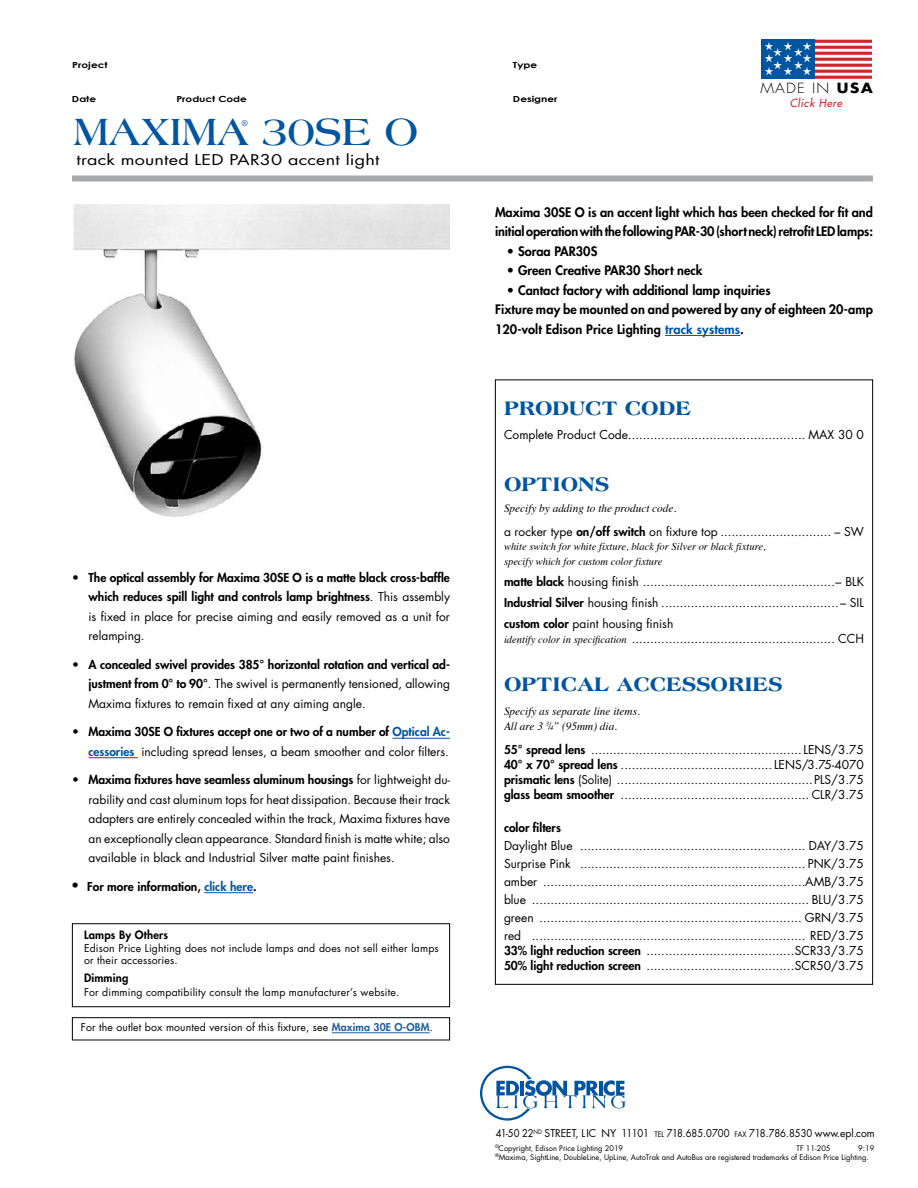
<style>
.page{position:relative;width:918px;height:1188px;background:#fff}
.page>*{position:absolute;margin:0;border:0;box-sizing:border-box;transform-origin:0 0}
.t1{font:700 40.65px "Americana";color:#0055a1}
.t2{font:800 21px "Americana";color:#0055a1}
.t3{font:14.4px "Futura";letter-spacing:.01em;color:#000;scale:1.25 1}
.t4{font:300 13.65px "Futura";letter-spacing:.08em;color:#000;scale:1.11 1}
.t5{font:800 12.75px/19.5px "Futura";color:#000}
.t6{font:12px/19.5px "Futura";color:#000;text-align:justify}
.t7{font:800 12px/19.5px "Futura";color:#000;text-align:justify}
.t8{font:italic 11.25px/15px "Times";color:#000}
.t9{font:800 11.25px "Futura";letter-spacing:.015em;color:#000}
.t10{font:italic 10.95px "Futura";letter-spacing:.05em;color:#d2232a}
.t11{font:10.65px/12.9px "Monotype Sorts";letter-spacing:.98em;color:#fff}
.t12{font:10.5px/12px "Futura";letter-spacing:.015em;color:#000}
.t13{font:italic 10.5px/15px "Times";color:#000}
.t14{font:10.5px "Futura";letter-spacing:.015em;color:#000;scale:.9 1}
.t15{font:700 9px "Americana";color:#0055a1}
.t16{font:700 8.4px "Century Gothic";color:#000;scale:1.25 1}
.t17{font:7.5px/9px "Futura";color:#000}
.s1{font-weight:700}
.s2{font-weight:400}
.s3{font-weight:800}
.s4{font-weight:800;color:#0055a1}
.s5{font-family:"Times";font-weight:400;font-size:18px}
.s6{color:#0055a1}
.s7{font-weight:800;color:#215e9e}
.s8{font-family:"Times";font-style:italic;font-size:10.5px}
.s9{font-size:6.6px}
.s10{font-size:7.35px}
</style>
<div class="page">
<img style="left:74px;top:204px;width:376px;height:313px">
<hr style="left:392px;top:738px;width:58px;height:1px;background:#0055a1">
<hr style="left:88px;top:757px;width:50px;height:1px;background:#0055a1">
<hr style="left:204px;top:892px;width:49px;height:1px;background:#0055a1">
<svg style="left:480px;top:1066px;width:146px;height:55px"></svg>
<div style="left:72px;top:1017px;width:378px;height:23px;border:1px solid #000"></div>
<hr style="left:332px;top:1032px;width:98px;height:1px;background:#215e9e">
<div style="left:72px;top:923px;width:378px;height:84px;border:1px solid #000"></div>
<hr style="left:665px;top:335px;width:75px;height:1px;background:#0055a1">
<div style="left:72px;top:176px;width:801px;height:6px;background:#a7a9ac"></div>
<hr style="left:814px;top:40px;width:58px;height:3px;background:#d2232a">
<hr style="left:814px;top:46px;width:58px;height:3px;background:#d2232a">
<hr style="left:814px;top:52px;width:58px;height:3px;background:#d2232a">
<hr style="left:814px;top:58px;width:58px;height:3px;background:#d2232a">
<hr style="left:814px;top:64px;width:58px;height:3px;background:#d2232a">
<hr style="left:814px;top:70px;width:58px;height:3px;background:#d2232a">
<hr style="left:814px;top:76px;width:58px;height:3px;background:#d2232a">
<div style="left:761px;top:40px;width:54px;height:39px;background:#0055a1"></div>
<p class="t16" style="left:72px;top:60px;width:30px">Project</p>
<p class="t16" style="left:72px;top:94px;width:21px">Date</p>
<p class="t16" style="left:176px;top:94px;width:58px">Product Code</p>
<p class="t16" style="left:513px;top:94px;width:37px">Designer</p>
<p class="t16" style="left:513px;top:60px;width:21px">Type</p>
<h1 class="t1" style="left:74px;top:109px;width:346px">MAXIMA 30SE O</h1>
<p class="t3" style="left:77px;top:150px;width:244px">track mounted LED PAR30 accent light</p>
<p class="t15" style="left:241px;top:118px;width:9px">®</p>
<p class="t11" style="left:765px;top:40px;width:29px">H H</p>
<p class="t11" style="left:773px;top:46px;width:10px">H<br>H</p>
<p class="t11" style="left:794px;top:46px;width:10px">H<br>H</p>
<p class="t11" style="left:765px;top:40px;width:48px;text-align:justify;text-indent:38px">H HHH HHH</p>
<p class="t10" style="left:790px;top:96px;width:54px">Click Here</p>
<p class="t4" style="left:760px;top:79px;width:103px">MADE IN <span class="s1">USA</span></p>
<p class="t7" style="left:88px;top:568px;width:363px;text-indent:-16px">• The optical assembly for Maxima 30SE O is a matte black cross-baffle which reduces spill light and controls lamp brightness<span class="s2">. This assembly is fixed in place for precise aiming and easily removed as a unit for relamping.</span></p>
<p class="t6" style="left:88px;top:655px;width:363px;text-indent:-16px"><span class="s3">• A concealed swivel provides 385° horizontal rotation and vertical ad&shy;justment from 0° to 90°</span>. The swivel is permanently tensioned, allowing Maxima fixtures to remain fixed at any aiming angle.</p>
<p class="t6" style="left:72px;top:722px;width:380px;text-align:right"><span class="s3">• Maxima 30SE O fixtures accept one or two of a number of</span> <span class="s4">Optical Ac&shy;cessories</span> including spread lenses, a beam smoother and color filters.</p>
<p class="t6" style="left:88px;top:770px;width:363px;text-indent:-16px"><span class="s3">• Maxima fixtures have seamless aluminum housings</span> for lightweight du&shy;rability and cast aluminum tops for heat dissipation. Because their track adapters are entirely concealed within the track, Maxima fixtures have an exceptionally clean appearance. Standard finish is matte white; also available in black and Industrial Silver matte paint finishes.</p>
<p class="t7" style="left:72px;top:877px;width:186px"><span class="s5">•</span> For more information, <span class="s6">click here</span>.</p>
<p class="t9" style="left:84px;top:927px;width:86px">Lamps By Others</p>
<p class="t12" style="left:84px;top:942px;width:356px">Edison Price Lighting does not include lamps and does not sell either lamps or their accessories.</p>
<p class="t9" style="left:84px;top:971px;width:46px">Dimming</p>
<p class="t12" style="left:84px;top:986px;width:317px">For dimming compatibility consult the lamp manufacturer’s website.</p>
<p class="t12" style="left:81px;top:1021px;width:354px">For the outlet box mounted version of this fixture, see <span class="s7">Maxima 30E O-OBM</span>.</p>
<p class="t5" style="left:495px;top:202px;width:380px">Maxima 30SE O is an accent light which has been checked for fit and initial operation with the following PAR-30 (short neck) retrofit LED lamps:</p>
<p class="t5" style="left:507px;top:241px;width:92px">• Soraa PAR30S</p>
<p class="t5" style="left:507px;top:260px;width:197px">• Green Creative PAR30 Short neck</p>
<p class="t5" style="left:495px;top:280px;width:380px;text-indent:12px">• Cantact factory with additional lamp inquiries<br>Fixture may be mounted on and powered by any of eighteen 20-amp<br>120-volt Edison Price Lighting <span class="s6">track systems</span>.</p>
<h2 class="t2" style="left:504px;top:396px;width:189px">PRODUCT CODE</h2>
<p class="t6" style="left:504px;top:425px;width:361px">Complete Product Code................................................ MAX 30 0</p>
<h2 class="t2" style="left:504px;top:472px;width:107px">OPTIONS</h2>
<p class="t8" style="left:504px;top:500px;width:174px">Specify by adding to the product code.</p>
<p class="t6" style="left:504px;top:522px;width:361px">a rocker type <span class="s3">on/off switch</span> on fixture top .............................. – SW</p>
<p class="t13" style="left:504px;top:538px;width:263px">white switch for white fixture, black for Silver or black fixture, specify which for custom color fixture</p>
<p class="t6" style="left:504px;top:571px;width:361px;line-height:21px"><span class="s3">matte black</span> housing finish ....................................................– BLK <span class="s3">Industrial Silver</span> housing finish ................................................ – SIL <span class="s3">custom color</span> paint housing finish</p>
<p class="t6" style="left:504px;top:628px;width:362px"><span class="s8">identify color in specification</span> ....................................................... CCH</p>
<h2 class="t2" style="left:504px;top:671px;width:280px">OPTICAL ACCESSORIES</h2>
<p class="t8" style="left:504px;top:703px;width:137px">Specify as separate line items.<br>All are 3 <sup>3</sup>/<span class="s9">4</span>” (95mm) dia.</p>
<p class="t6" style="left:504px;top:742px;width:362px;line-height:15px"><span class="s3">55° spread lens</span> ......................................................... LENS/3.75<br><span class="s3">40° x 70° spread lens</span> ......................................... LENS/3.75-4070 <span class="s3">prismatic lens</span> (Solite) .....................................................PLS/3.75 <span class="s3">glass beam smoother</span> ................................................... CLR/3.75</p>
<p class="t7" style="left:504px;top:817px;width:58px">color filters</p>
<p class="t6" style="left:504px;top:836px;width:362px;line-height:18px">Daylight Blue ............................................................. DAY/3.75<br>Surprise Pink ............................................................. PNK/3.75 amber .......................................................................AMB/3.75 blue ........................................................................... BLU/3.75 green ....................................................................... GRN/3.75 red .......................................................................... RED/3.75</p>
<p class="t6" style="left:504px;top:943px;width:361px;line-height:15px"><span class="s3">33% light reduction screen</span> ........................................SCR33/3.75<br><span class="s3">50% light reduction screen</span> ........................................SCR50/3.75</p>
<p class="t14" style="left:496px;top:1126px;width:423px">41-50 22<sup>ND</sup> STREET, LIC NY 11101 <span class="s10">TEL</span> 718.685.0700 <span class="s10">FAX</span> 718.786.8530 www.epl.com</p>
<p class="t17" style="left:495px;top:1144px;width:130px"><sup>©</sup>Copyright, Edison Price Lighting 2019</p>
<p class="t17" style="left:797px;top:1144px;width:36px">TF 11-205</p>
<p class="t17" style="left:495px;top:1144px;width:381px;text-indent:363px">9:19 <sup>®</sup>Maxima, SightLine, DoubleLine, UpLine, AutoTrak and AutoBus are registered trademarks of Edison Price Lighting.</p>
</div>
